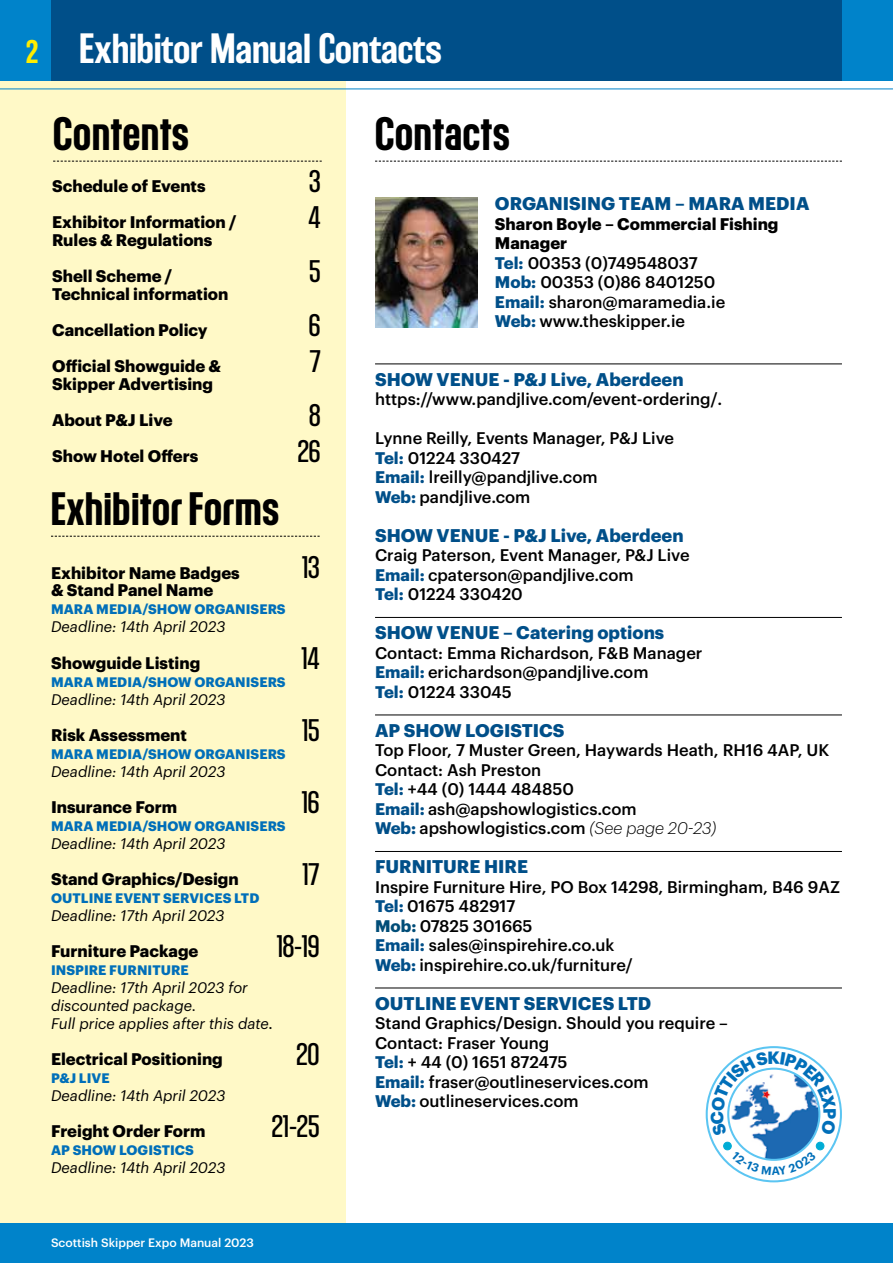
<style>
.page{position:relative;width:893px;height:1263px;background:#fff}
.page>*{position:absolute;margin:0;border:0;box-sizing:border-box;transform-origin:0 0}
.t1{font:500 45px "Kommissar";letter-spacing:.02em;color:#000}
.t2{font:500 39px "Balboa";letter-spacing:-.01em;color:#fff}
.t3{font:30px "Kommissar";color:#000}
.t4{font:700 18px "Graphik";color:#004f89}
.t5{font:500 16.5px/19.5px "Graphik";color:#000}
.t6{font:700 16.5px/36px "Graphik";color:#000}
.t7{font:italic 15px/18px "Graphik";color:#000}
.t8{font:700 13.5px "Graphik";letter-spacing:.005em;color:#006fb9}
.t9{font:500 12px "Graphik";color:#fff}
.s1{font-size:30px;color:#ffed00}
.s2{font-size:16.5px}
.s3{font-weight:700}
.s4{font-weight:700;color:#004f89}
.s5{font-weight:300;font-style:italic}
.s6{font-weight:700;color:#004d78}
</style>
<div class="page">
<div style="left:0;top:0;width:345px;height:1263px;background:#fff9c7"></div>
<div style="left:0;top:0;width:893px;height:81px;background:#0083ca"></div>
<div style="left:0;top:1223px;width:893px;height:40px;background:#0083ca"></div>
<div style="left:51px;top:0;width:791px;height:81px;background:#004f89"></div>
<hr style="left:0;top:89px;width:893px;height:1px;background:#0083ca">
<hr style="left:375px;top:363px;width:467px;height:1px;background:#000">
<hr style="left:375px;top:617px;width:467px;height:1px;background:#000">
<hr style="left:375px;top:714px;width:467px;height:1px;background:#000">
<hr style="left:375px;top:851px;width:467px;height:1px;background:#000">
<hr style="left:375px;top:987px;width:467px;height:1px;background:#000">
<img style="left:375px;top:198px;width:102px;height:130px">
<svg style="left:53px;top:161px;width:269px;height:1px"></svg>
<svg style="left:375px;top:161px;width:467px;height:1px"></svg>
<svg style="left:51px;top:536px;width:269px;height:1px"></svg>
<svg style="left:707px;top:1047px;width:134px;height:134px"></svg>
<img style="left:728px;top:1069px;width:91px;height:91px;border-radius:46px">
<div style="left:724px;top:1142px;width:7px;height:8px;background:#00acd5;border-radius:50%"></div>
<div style="left:723px;top:1142px;width:9px;height:8px;border:1px solid #00acd5;border-radius:50%"></div>
<div style="left:816px;top:1142px;width:8px;height:8px;background:#00acd5;border-radius:50%"></div>
<div style="left:816px;top:1142px;width:8px;height:8px;border:1px solid #00acd5;border-radius:50%"></div>
<svg style="left:731px;top:1151px;width:85px;height:24px"></svg>
<svg style="left:710px;top:1051px;width:126px;height:85px"></svg>
<h2 class="t2" style="left:26px;top:27px;width:418px"><span class="s1">2</span> Exhibitor Manual Contacts</h2>
<h1 class="t1" style="left:53px;top:102px;width:137px">Contents</h1>
<h1 class="t1" style="left:375px;top:102px;width:136px">Contacts</h1>
<p class="t6" style="left:52px;top:166px;width:155px">Schedule of Events</p>
<h3 class="t3" style="left:309px;top:161px;width:13px">3</h3>
<p class="t6" style="left:52px;top:202px;width:186px">Exhibitor Information /</p>
<h3 class="t3" style="left:308px;top:197px;width:14px">4</h3>
<p class="t6" style="left:52px;top:220px;width:162px">Rules &amp; Regulations<br>Shell Scheme /</p>
<h3 class="t3" style="left:309px;top:251px;width:13px">5</h3>
<p class="t6" style="left:52px;top:274px;width:178px">Technical information<br>Cancellation Policy</p>
<h3 class="t3" style="left:309px;top:305px;width:13px">6</h3>
<p class="t6" style="left:52px;top:346px;width:171px">Official Showguide &amp;</p>
<h3 class="t3" style="left:310px;top:341px;width:12px">7</h3>
<p class="t6" style="left:52px;top:364px;width:163px">Skipper Advertising<br>About P&amp;J Live</p>
<h3 class="t3" style="left:309px;top:395px;width:13px">8</h3>
<p class="t6" style="left:52px;top:436px;width:148px">Show Hotel Offers</p>
<h3 class="t3" style="left:298px;top:431px;width:24px">26</h3>
<h1 class="t1" style="left:51px;top:477px;width:230px">Exhibitor Forms</h1>
<p class="t6" style="left:51px;top:553px;width:190px">Exhibitor Name Badges</p>
<h3 class="t3" style="left:302px;top:548px;width:19px">13</h3>
<p class="t6" style="left:51px;top:571px;width:164px">&amp; Stand Panel Name</p>
<p class="t8" style="left:51px;top:599px;width:236px">MARA MEDIA/SHOW ORGANISERS</p>
<p class="t7" style="left:51px;top:617px;width:176px">Deadline: 14th April 2023</p>
<p class="t6" style="left:51px;top:643px;width:151px">Showguide Listing</p>
<h3 class="t3" style="left:301px;top:638px;width:20px">14</h3>
<p class="t8" style="left:51px;top:671px;width:236px">MARA MEDIA/SHOW ORGANISERS</p>
<p class="t7" style="left:51px;top:689px;width:176px">Deadline: 14th April 2023</p>
<p class="t6" style="left:51px;top:715px;width:138px">Risk Assessment</p>
<h3 class="t3" style="left:302px;top:710px;width:19px">15</h3>
<p class="t8" style="left:51px;top:743px;width:236px">MARA MEDIA/SHOW ORGANISERS</p>
<p class="t7" style="left:51px;top:761px;width:176px">Deadline: 14th April 2023</p>
<p class="t6" style="left:51px;top:787px;width:128px">Insurance Form</p>
<h3 class="t3" style="left:302px;top:782px;width:19px">16</h3>
<p class="t8" style="left:51px;top:815px;width:236px">MARA MEDIA/SHOW ORGANISERS</p>
<p class="t7" style="left:51px;top:833px;width:176px">Deadline: 14th April 2023</p>
<p class="t6" style="left:51px;top:859px;width:189px">Stand Graphics/Design</p>
<h3 class="t3" style="left:303px;top:854px;width:18px">17</h3>
<p class="t8" style="left:51px;top:887px;width:210px">OUTLINE EVENT SERVICES LTD</p>
<p class="t7" style="left:51px;top:905px;width:175px">Deadline: 17th April 2023</p>
<p class="t6" style="left:51px;top:931px;width:149px">Furniture Package</p>
<h3 class="t3" style="left:277px;top:926px;width:44px">18-19</h3>
<p class="t8" style="left:51px;top:959px;width:139px">INSPIRE FURNITURE</p>
<p class="t7" style="left:51px;top:977px;width:224px">Deadline: 17th April 2023 for discounted package.<br>Full price applies after this date<span class="s2">.</span></p>
<p class="t6" style="left:51px;top:1039px;width:173px">Electrical Positioning</p>
<h3 class="t3" style="left:296px;top:1034px;width:25px">20</h3>
<p class="t8" style="left:51px;top:1067px;width:60px">P&amp;J LIVE</p>
<p class="t7" style="left:51px;top:1085px;width:176px">Deadline: 14th April 2023</p>
<p class="t6" style="left:51px;top:1111px;width:156px">Freight Order Form</p>
<h3 class="t3" style="left:272px;top:1106px;width:49px">21-25</h3>
<p class="t8" style="left:51px;top:1139px;width:144px">AP SHOW LOGISTICS</p>
<p class="t7" style="left:51px;top:1157px;width:176px">Deadline: 14th April 2023</p>
<p class="t9" style="left:51px;top:1234px;width:204px">Scottish Skipper Expo Manual 2023</p>
<p class="t4" style="left:495px;top:190px;width:316px">ORGANISING TEAM – MARA MEDIA</p>
<p class="t5" style="left:495px;top:212px;width:285px"><span class="s3">Sharon Boyle – Commercial Fishing<br>Manager<br></span><span class="s4">Tel:</span> 00353 (0)749548037<br><span class="s4">Mob:</span> 00353 (0)86 8401250<br><span class="s4">Email:</span> sharon@maramedia.ie<br><span class="s4">Web:</span> www.theskipper.ie</p>
<p class="t4" style="left:375px;top:365px;width:310px">SHOW VENUE - P&amp;J Live, Aberdeen</p>
<p class="t5" style="left:375px;top:388px;width:349px">https://www.pandjlive.com/event-ordering/.</p>
<p class="t5" style="left:375px;top:427px;width:301px">Lynne Reilly, Events Manager, P&amp;J Live<br><span class="s4">Tel:</span> 01224 330427<br><span class="s4">Email:</span> lreilly@pandjlive.com<br><span class="s4">Web:</span> pandjlive.com</p>
<p class="t4" style="left:375px;top:521px;width:310px">SHOW VENUE - P&amp;J Live, Aberdeen</p>
<p class="t5" style="left:375px;top:544px;width:316px">Craig Paterson, Event Manager, P&amp;J Live<br><span class="s4">Email:</span> cpaterson@pandjlive.com<br><span class="s4">Tel:</span> 01224 330420</p>
<p class="t4" style="left:375px;top:619px;width:291px">SHOW VENUE – Catering options</p>
<p class="t5" style="left:375px;top:641px;width:329px">Contact: Emma Richardson, F&amp;B Manager<br><span class="s4">Email:</span> erichardson@pandjlive.com<br><span class="s4">Tel:</span> 01224 33045</p>
<p class="t4" style="left:375px;top:716px;width:191px">AP SHOW LOGISTICS</p>
<p class="t5" style="left:375px;top:739px;width:456px">Top Floor, 7 Muster Green, Haywards Heath, RH16 4AP, UK Contact: Ash Preston<br><span class="s4">Tel:</span> +44 (0) 1444 484850<br><span class="s4">Email:</span> ash@apshowlogistics.com<br><span class="s4">Web:</span> apshowlogistics.com <span class="s5">(See page 20-23)</span></p>
<p class="t4" style="left:375px;top:853px;width:155px">FURNITURE HIRE</p>
<p class="t5" style="left:375px;top:875px;width:466px">Inspire Furniture Hire, PO Box 14298, Birmingham, B46 9AZ <span class="s4">Tel:</span> 01675 482917<br><span class="s6">Mob:</span> 07825 301665<br><span class="s4">Email:</span> sales@inspirehire.co.uk<br><span class="s4">Web:</span> inspirehire.co.uk/furniture/</p>
<p class="t4" style="left:375px;top:989px;width:278px">OUTLINE EVENT SERVICES LTD</p>
<p class="t5" style="left:375px;top:1012px;width:354px">Stand Graphics/Design. Should you require –<br>Contact: Fraser Young<br><span class="s4">Tel:</span> + 44 (0) 1651 872475<br><span class="s4">Email:</span> fraser@outlineservices.com<br><span class="s4">Web:</span> outlineservices.com</p>
</div>
